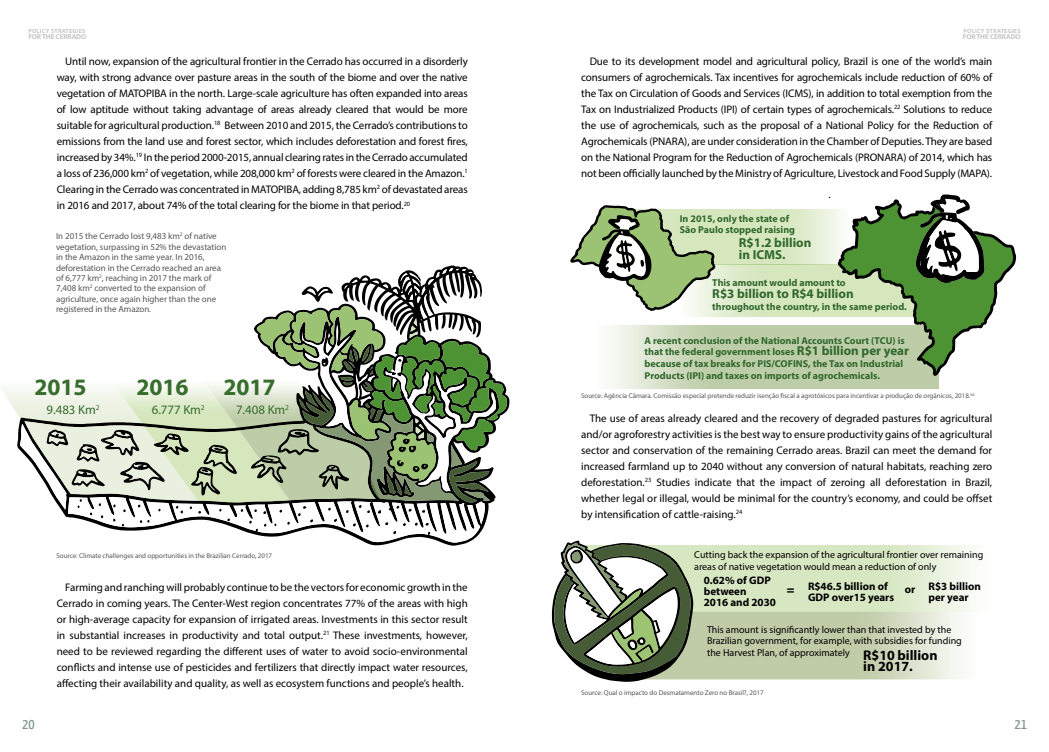
<style>
.page{position:relative;width:1049px;height:752px;background:#fff}
.page>*{position:absolute;margin:0;border:0;box-sizing:border-box;transform-origin:0 0}
.t1{font:700 23.6px "Myriad Pro";letter-spacing:-.005em;color:#376d2d}
.t2{font:15px "Yanone Kaffeesatz";color:#809686}
.t3{font:700 14px "Myriad Pro";color:#000}
.t4{font:700 13px/11.6px "Myriad Pro";color:#31682d}
.t5{font:900 13px "Myriad Pro";color:#000}
.t6{font:12.9px "Myriad Pro";color:#376d2d}
.t7{font:11px/16px "Myriad Pro";letter-spacing:-.005em;color:#000;text-align:justify}
.t8{font:700 11px/11px "Myriad Pro";color:#000}
.t9{font:700 10px/11.6px "Myriad Pro";color:#31682d}
.t10{font:10px/11.6px "Myriad Pro";color:#000}
.t11{font:9px/10.4px "Myriad Pro";letter-spacing:-.005em;color:#575756}
.t12{font:700 7.2px "Myriad Pro";letter-spacing:-.02em;color:#c6c6c6}
.t13{font:7px "Myriad Pro";letter-spacing:-.005em;color:#575756}
.t14{font:700 6px "Myriad Pro";letter-spacing:.04em;color:#c6c6c6}
.s1{font-size:13px}
.s2{font-weight:700;font-size:14px}
</style>
<div class="page">
<svg style="left:610px;top:325px;width:328px;height:64px;background:#c9d6b7"></svg>
<svg style="left:717px;top:265px;width:121px;height:51px;background:#d8e8c2"></svg>
<svg style="left:717px;top:209px;width:121px;height:56px;background:#dbeac7"></svg>
<svg style="left:839px;top:375px;width:100px;height:9px"></svg>
<svg style="left:838px;top:194px;width:178px;height:181px"></svg>
<svg style="left:570px;top:205px;width:147px;height:112px"></svg>
<svg style="left:54px;top:267px;width:453px;height:275px"></svg>
<svg style="left:1px;top:380px;width:110px;height:120px"></svg>
<svg style="left:111px;top:380px;width:179px;height:123px;background:#c6ceb9"></svg>
<svg style="left:204px;top:380px;width:176px;height:120px;background:#a5b296"></svg>
<svg style="left:552px;top:540px;width:141px;height:141px"></svg>
<p class="t14" style="left:28px;top:27px;width:59px">POLICY STRATEGIES</p>
<p class="t12" style="left:28px;top:32px;width:59px">FOR THE CERRADO</p>
<p class="t14" style="left:963px;top:27px;width:59px">POLICY STRATEGIES</p>
<p class="t12" style="left:963px;top:32px;width:59px">FOR THE CERRADO</p>
<p class="t7" style="left:57px;top:53px;width:413px;text-indent:9px">Until now, expansion of the agricultural frontier in the Cerrado has occurred in a disorderly way, with strong advance over pasture areas in the south of the biome and over the native vegetation of MATOPIBA in the north. Large-scale agriculture has often expanded into areas of low aptitude without taking advantage of areas already cleared that would be more suitable for agricultural production.<sup>18</sup> Between 2010 and 2015, the Cerrado’s contributions to emissions from the land use and forest sector, which includes deforestation and forest fires, increased by 34%.<sup>19</sup> In the period 2000-2015, annual clearing rates in the Cerrado accumulated a loss of 236,000 km<sup>2</sup> of vegetation, while 208,000 km<sup>2</sup> of forests were cleared in the Amazon.<sup>1<br></sup>Clearing in the Cerrado was concentrated in MATOPIBA, adding 8,785 km<sup>2</sup> of devastated areas in 2016 and 2017, about 74% of the total clearing for the biome in that period.<sup>20</sup></p>
<p class="t7" style="left:581px;top:53px;width:413px;text-indent:9px">Due to its development model and agricultural policy, Brazil is one of the world’s main consumers of agrochemicals. Tax incentives for agrochemicals include reduction of 60% of the Tax on Circulation of Goods and Services (ICMS), in addition to total exemption from the Tax on Industrialized Products (IPI) of certain types of agrochemicals.<sup>22</sup> Solutions to reduce the use of agrochemicals, such as the proposal of a National Policy for the Reduction of Agrochemicals (PNARA), are under consideration in the Chamber of Deputies. They are based on the National Program for the Reduction of Agrochemicals (PRONARA) of 2014, which has not been officially launched by the Ministry of Agriculture, Livestock and Food Supply (MAPA).</p>
<p class="t7" style="left:828px;top:186px;width:4px">.</p>
<p class="t11" style="left:56px;top:231px;width:172px">In 2015 the Cerrado lost 9,483 km<sup>2</sup> of native vegetation, surpassing in 52% the devastation in the Amazon in the same year. In 2016, deforestation in the Cerrado reached an area of 6,777 km<sup>2</sup>, reaching in 2017 the mark of 7,408 km<sup>2</sup> converted to the expansion of agriculture, once again higher than the one registered in the Amazon.</p>
<h1 class="t1" style="left:35px;top:371px;width:54px">2015</h1>
<p class="t6" style="left:47px;top:401px;width:54px">9.483 Km<sup>2</sup></p>
<h1 class="t1" style="left:136px;top:371px;width:54px">2016</h1>
<p class="t6" style="left:152px;top:401px;width:54px">6.777 Km<sup>2</sup></p>
<h1 class="t1" style="left:223px;top:371px;width:54px">2017</h1>
<p class="t6" style="left:236px;top:401px;width:54px">7.408 Km<sup>2</sup></p>
<p class="t13" style="left:56px;top:551px;width:217px">Source: Climate challenges and opportunities in the Brazilian Cerrado, 2017</p>
<p class="t7" style="left:57px;top:578px;width:413px;text-indent:9px">Farming and ranching will probably continue to be the vectors for economic growth in the Cerrado in coming years. The Center-West region concentrates 77% of the areas with high or high-average capacity for expansion of irrigated areas. Investments in this sector result in substantial increases in productivity and total output.<sup>21</sup> These investments, however, need to be reviewed regarding the different uses of water to avoid socio-environmental conflicts and intense use of pesticides and fertilizers that directly impact water resources, affecting their availability and quality, as well as ecosystem functions and people’s health.</p>
<p class="t9" style="left:680px;top:212px;width:117px">In 2015, only the state of<br>São Paulo stopped raising</p>
<p class="t4" style="left:739px;top:236px;width:74px">R$1.2 billion in ICMS.</p>
<p class="t9" style="left:712px;top:277px;width:135px">This amount would amount to</p>
<p class="t4" style="left:712px;top:287px;width:143px">R$3 billion to R$4 billion</p>
<p class="t9" style="left:712px;top:300px;width:196px">throughout the country, in the same period.</p>
<p class="t9" style="left:645px;top:334px;width:266px">A recent conclusion of the National Accounts Court (TCU) is that the federal government loses <span class="s1">R$1 billion per year </span>because of tax breaks for PIS/COFINS, the Tax on Industrial Products (IPI) and taxes on imports of agrochemicals.</p>
<p class="t13" style="left:581px;top:391px;width:395px">Source: Agência Câmara. Comissão especial pretende reduzir isenção fiscal a agrotóxicos para incentivar a produção de orgânicos, 2018.<sup>36</sup></p>
<p class="t7" style="left:581px;top:409px;width:413px;text-indent:9px">The use of areas already cleared and the recovery of degraded pastures for agricultural and/or agroforestry activities is the best way to ensure productivity gains of the agricultural sector and conservation of the remaining Cerrado areas. Brazil can meet the demand for increased farmland up to 2040 without any conversion of natural habitats, reaching zero deforestation.<sup>23</sup> Studies indicate that the impact of zeroing all deforestation in Brazil, whether legal or illegal, would be minimal for the country’s economy, and could be offset by intensification of cattle-raising.<sup>24</sup></p>
<p class="t10" style="left:694px;top:548px;width:290px">Cutting back the expansion of the agricultural frontier over remaining areas of native vegetation would mean a reduction of only</p>
<p class="t8" style="left:704px;top:574px;width:74px">0.62% of GDP between<br>2016 and 2030</p>
<p class="t8" style="left:808px;top:580px;width:88px">R$46.5 billion of<br>GDP over15 years</p>
<p class="t10" style="left:707px;top:623px;width:256px">This amount is significantly lower than that invested by the<br>Brazilian government, for example, with subsidies for funding the Harvest Plan, of approximately <span class="s2">R$10 billion</span></p>
<p class="t3" style="left:863px;top:657px;width:51px">in 2017.</p>
<p class="t8" style="left:928px;top:580px;width:54px">R$3 billion per year</p>
<p class="t5" style="left:787px;top:580px;width:9px">=</p>
<p class="t8" style="left:905px;top:583px;width:12px">or</p>
<p class="t13" style="left:581px;top:688px;width:184px">Source: Qual o impacto do Desmatamento Zero no Brasil?, 2017</p>
<h2 class="t2" style="left:22px;top:714px;width:14px">20</h2>
<h2 class="t2" style="left:1014px;top:714px;width:14px">21</h2>
</div>
